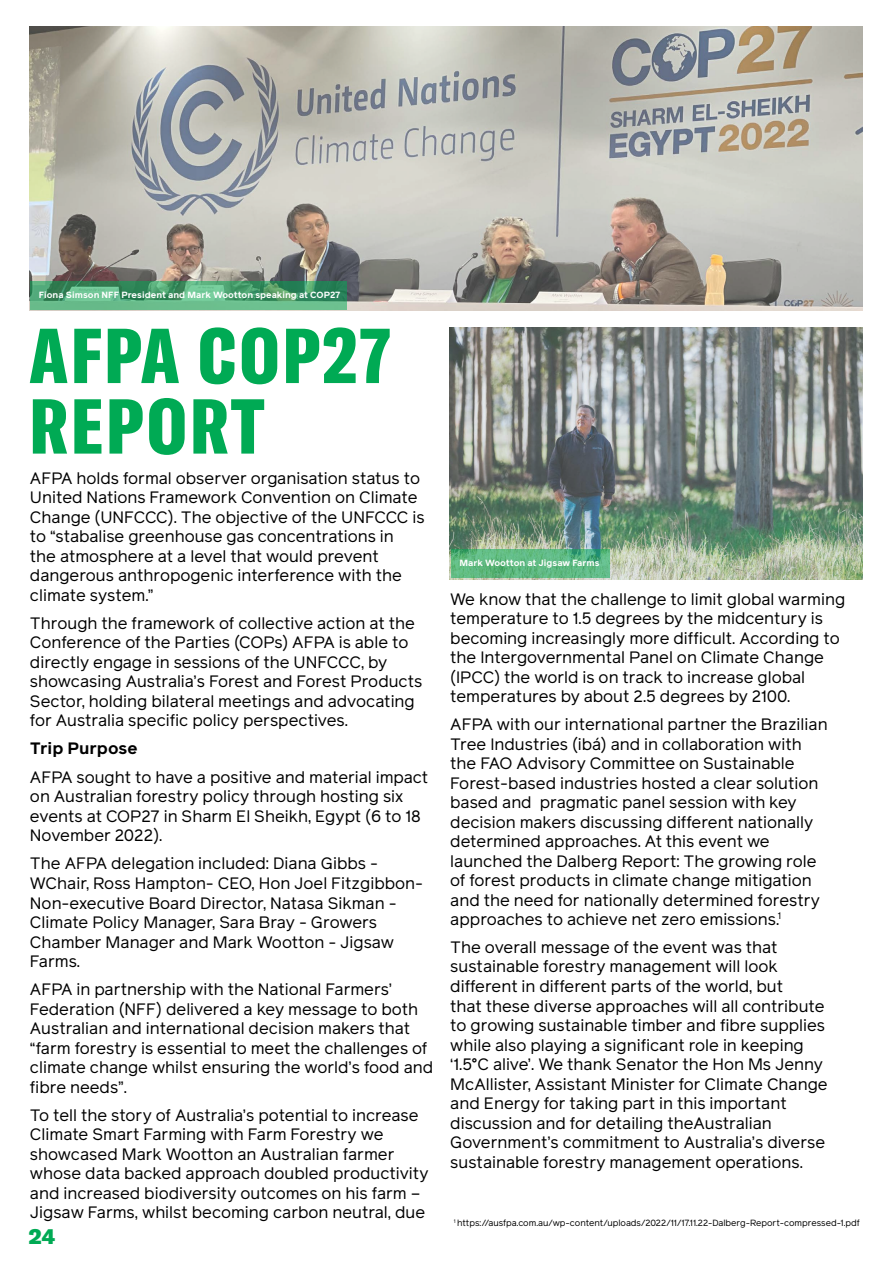
<style>
.page{position:relative;width:893px;height:1263px;background:#fff}
.page>*{position:absolute;margin:0;border:0;box-sizing:border-box;transform-origin:0 0}
.t1{font:76.5px/70.5px "GT America Cm Bl";letter-spacing:.04em;color:#00aa54}
.t2{font:21px "GT America Bl";color:#00aa54}
.t3{font:16.5px/19.5px "Reader Pro";color:#000}
.t4{font:700 16.5px "Reader Pro";color:#000}
.t5{font:9px "Reader Pro";color:#000}
.t6{font:700 9px "Reader Pro";color:#fff}
</style>
<div class="page">
<img style="left:29px;top:26px;width:834px;height:284px">
<img style="left:449px;top:327px;width:414px;height:253px">
<svg style="left:30px;top:281px;width:316px;height:28px;background:#52a676"></svg>
<svg style="left:451px;top:550px;width:158px;height:28px;background:#5cb880"></svg>
<p class="t6" style="left:39px;top:289px;width:303px">Fiona Simson NFF President and Mark Wootton speaking at COP27</p>
<h1 class="t1" style="left:29px;top:320px;width:362px">AFPA COP27<br>REPORT</h1>
<p class="t3" style="left:30px;top:468px;width:396px">AFPA holds formal observer organisation status to United Nations Framework Convention on Climate Change (UNFCCC). The objective of the UNFCCC is to “stabalise greenhouse gas concentrations in<br>the atmosphere at a level that would prevent dangerous anthropogenic interference with the climate system.”</p>
<p class="t3" style="left:30px;top:613px;width:394px">Through the framework of collective action at the Conference of the Parties (COPs) AFPA is able to directly engage in sessions of the UNFCCC, by showcasing Australia’s Forest and Forest Products Sector, holding bilateral meetings and advocating for Australia specific policy perspectives.</p>
<p class="t4" style="left:30px;top:737px;width:109px">Trip Purpose</p>
<p class="t3" style="left:30px;top:767px;width:400px">AFPA sought to have a positive and material impact on Australian forestry policy through hosting six events at COP27 in Sharm El Sheikh, Egypt (6 to 18<br>November 2022).</p>
<p class="t3" style="left:30px;top:854px;width:395px">The AFPA delegation included: Diana Gibbs - WChair, Ross Hampton- CEO, Hon Joel Fitzgibbon-Non-executive Board Director, Natasa Sikman - Climate Policy Manager, Sara Bray - Growers Chamber Manager and Mark Wootton - Jigsaw Farms.</p>
<p class="t3" style="left:30px;top:979px;width:405px">AFPA in partnership with the National Farmers’ Federation (NFF) delivered a key message to both Australian and international decision makers that “farm forestry is essential to meet the challenges of climate change whilst ensuring the world’s food and fibre needs”.</p>
<p class="t3" style="left:30px;top:1105px;width:400px">To tell the story of Australia’s potential to increase Climate Smart Farming with Farm Forestry we showcased Mark Wootton an Australian farmer whose data backed approach doubled productivity and increased biodiversity outcomes on his farm – Jigsaw Farms, whilst becoming carbon neutral, due</p>
<p class="t2" style="left:29px;top:1223px;width:29px">24</p>
<p class="t6" style="left:459px;top:556px;width:142px">Mark Wootton at Jigsaw Farms</p>
<p class="t3" style="left:450px;top:589px;width:396px">We know that the challenge to limit global warming temperature to 1.5 degrees by the midcentury is becoming increasingly more difficult. According to the Intergovernmental Panel on Climate Change (IPCC) the world is on track to increase global temperatures by about 2.5 degrees by 2100.</p>
<p class="t3" style="left:450px;top:714px;width:379px">AFPA with our international partner the Brazilian Tree Industries (ibá) and in collaboration with the FAO Advisory Committee on Sustainable Forest-based industries hosted a clear solution based and pragmatic panel session with key decision makers discussing different nationally determined approaches. At this event we launched the Dalberg Report: The growing role of forest products in climate change mitigation and the need for nationally determined forestry approaches to achieve net zero emissions.<sup>1</sup></p>
<p class="t3" style="left:450px;top:937px;width:379px">The overall message of the event was that sustainable forestry management will look different in different parts of the world, but<br>that these diverse approaches will all contribute to growing sustainable timber and fibre supplies while also playing a significant role in keeping ‘1.5°C alive’. We thank Senator the Hon Ms Jenny McAllister, Assistant Minister for Climate Change and Energy for taking part in this important discussion and for detailing theAustralian Government’s commitment to Australia’s diverse sustainable forestry management operations.</p>
<p class="t5" style="left:454px;top:1216px;width:407px"><sup>1</sup> https://ausfpa.com.au/wp-content/uploads/2022/11/17.11.22-Dalberg-Report-compressed-1.pdf</p>
</div>
